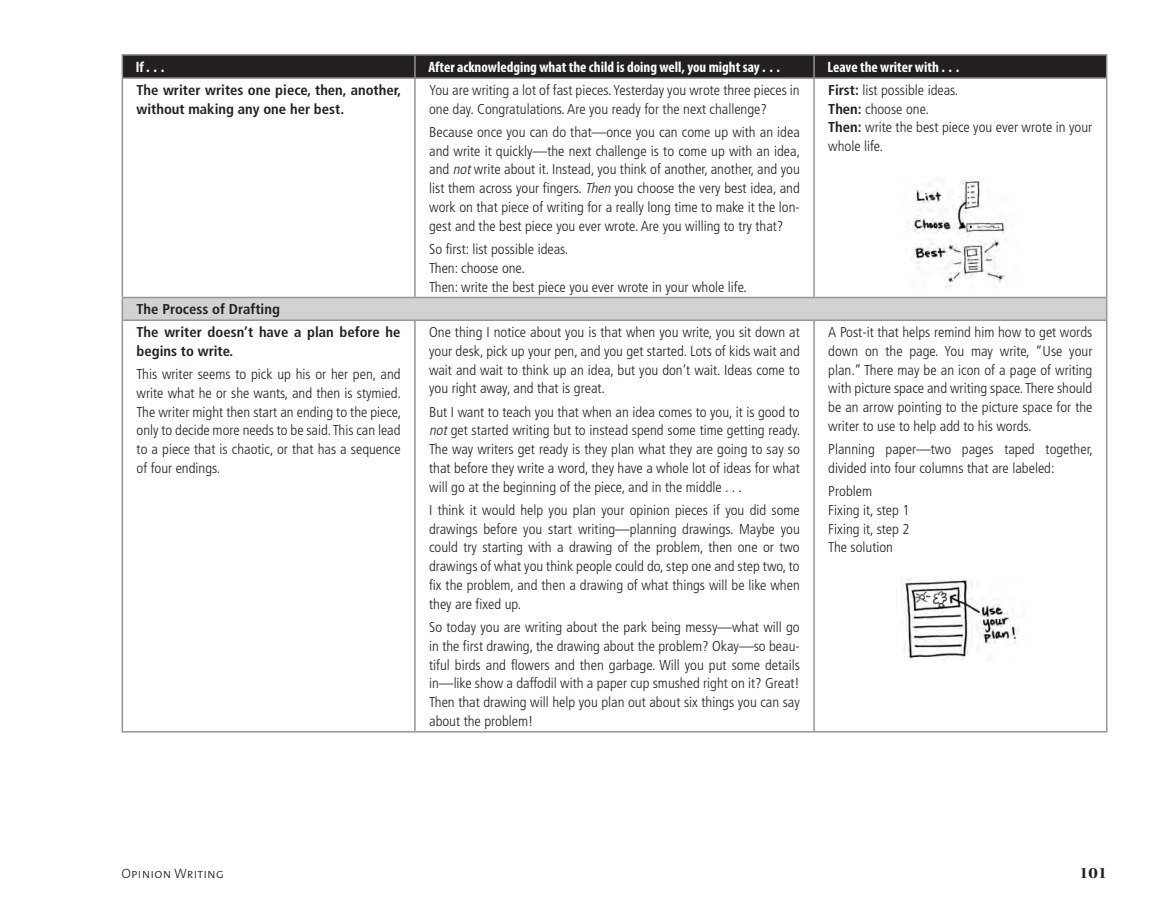
<style>
.page{position:relative;width:1175px;height:919px;background:#fff}
.page>*{position:absolute;margin:0;border:0;box-sizing:border-box;transform-origin:0 0}
.t1{font:700 condensed 15px "Myriad Pro";color:#fff}
.t2{font:800 15px "Fairfield LH";color:#231f20}
.t3{font:300 condensed 14.25px/18.8px "Frutiger";color:#231f20;text-align:justify}
.t4{font:700 condensed 14.25px/18.8px "Frutiger";color:#231f20}
.t5{font:13.5px "The Mix Light Caps";letter-spacing:.01em;color:#231f20}
.s1{font-style:italic}
.s2{font-weight:700}
</style>
<div class="page">
<div style="left:122px;top:297px;width:984px;height:23px;background:#d1d2d4"></div>
<hr style="left:414px;top:79px;width:2px;height:217px;background:#939598">
<hr style="left:813px;top:79px;width:2px;height:217px;background:#939598">
<hr style="left:414px;top:321px;width:2px;height:409px;background:#939598">
<hr style="left:813px;top:321px;width:2px;height:409px;background:#939598">
<hr style="left:122px;top:79px;width:1px;height:217px;background:#939598">
<hr style="left:1106px;top:79px;width:1px;height:217px;background:#939598">
<hr style="left:122px;top:321px;width:1px;height:409px;background:#939598">
<hr style="left:1106px;top:321px;width:1px;height:409px;background:#939598">
<hr style="left:122px;top:54px;width:293px;height:2px;background:#939598">
<hr style="left:415px;top:54px;width:399px;height:2px;background:#939598">
<hr style="left:814px;top:54px;width:293px;height:2px;background:#939598">
<div style="left:122px;top:55px;width:985px;height:22px;background:#231f20"></div>
<hr style="left:122px;top:77px;width:293px;height:2px;background:#939598">
<hr style="left:415px;top:77px;width:399px;height:2px;background:#939598">
<hr style="left:814px;top:77px;width:293px;height:2px;background:#939598">
<hr style="left:122px;top:296px;width:293px;height:2px;background:#939598">
<svg style="left:122px;top:298px;width:1px;height:21px"></svg>
<hr style="left:415px;top:296px;width:399px;height:2px;background:#939598">
<hr style="left:814px;top:296px;width:293px;height:2px;background:#939598">
<svg style="left:1106px;top:298px;width:1px;height:21px"></svg>
<hr style="left:122px;top:319px;width:293px;height:2px;background:#939598">
<hr style="left:415px;top:319px;width:399px;height:2px;background:#939598">
<hr style="left:814px;top:319px;width:293px;height:2px;background:#939598">
<hr style="left:122px;top:730px;width:293px;height:2px;background:#939598">
<hr style="left:415px;top:730px;width:399px;height:2px;background:#939598">
<hr style="left:814px;top:730px;width:293px;height:2px;background:#939598">
<img style="left:909px;top:176px;width:98px;height:112px">
<img style="left:901px;top:578px;width:118px;height:82px">
<p class="t1" style="left:136px;top:58px;width:30px">If ...</p>
<p class="t1" style="left:428px;top:58px;width:353px">After acknowledging what the child is doing well, you might say . . .</p>
<p class="t1" style="left:827px;top:58px;width:133px">Leave the writer with . . .</p>
<p class="t4" style="left:137px;top:80px;width:266px">The writer writes one piece, then, another, without making any one her best.</p>
<p class="t3" style="left:429px;top:81px;width:372px">You are writing a lot of fast pieces. Yesterday you wrote three pieces in one day. Congratulations. Are you ready for the next challenge?</p>
<p class="t3" style="left:429px;top:123px;width:372px">Because once you can do that—once you can come up with an idea and write it quickly—the next challenge is to come up with an idea, and <span class="s1">not</span>write about it. Instead, you think of another, another, and you list them across your fingers. <span class="s1">Then</span> you choose the very best idea, and work on that piece of writing for a really long time to make it the lon&shy;gest and the best piece you ever wrote. Are you willing to try that?</p>
<p class="t3" style="left:429px;top:240px;width:319px;text-align:left">So first: list possible ideas.<br>Then: choose one.<br>Then: write the best piece you ever wrote in your whole life.</p>
<p class="t3" style="left:828px;top:81px;width:265px;text-align:left"><span class="s2">First:</span> list possible ideas.<br><span class="s2">Then:</span> choose one.<br><span class="s2">Then:</span> write the best piece you ever wrote in your whole life.</p>
<p class="t4" style="left:137px;top:298px;width:265px;line-height:22.6px">The Process of Drafting<br>The writer doesn’t have a plan before he</p>
<p class="t3" style="left:137px;top:339px;width:265px;line-height:23.2px"><span class="s2">begins to write.<br></span>This writer seems to pick up his or her pen, and</p>
<p class="t3" style="left:137px;top:383px;width:266px">write what he or she wants, and then is stymied.<br>The writer might then start an ending to the piece, only to decide more needs to be said. This can lead to a piece that is chaotic, or that has a sequence of four endings.</p>
<p class="t3" style="left:429px;top:323px;width:372px">One thing I notice about you is that when you write, you sit down at your desk, pick up your pen, and you get started. Lots of kids wait and wait and wait to think up an idea, but you don’t wait. Ideas come to you right away, and that is great.</p>
<p class="t3" style="left:429px;top:402px;width:373px">But I want to teach you that when an idea comes to you, it is good to <span class="s1">not</span>get started writing but to instead spend some time getting ready.<br>The way writers get ready is they plan what they are going to say so that before they write a word, they have a whole lot of ideas for what will go at the beginning of the piece, and in the middle . . .</p>
<p class="t3" style="left:429px;top:500px;width:372px">I think it would help you plan your opinion pieces if you did some drawings before you start writing—planning drawings. Maybe you could try starting with a drawing of the problem, then one or two drawings of what you think people could do, step one and step two, to fix the problem, and then a drawing of what things will be like when they are fixed up.</p>
<p class="t3" style="left:429px;top:617px;width:372px">So today you are writing about the park being messy—what will go in the first drawing, the drawing about the problem? Okay—so beau&shy;tiful birds and flowers and then garbage. Will you put some details in—like show a daffodil with a paper cup smushed right on it? Great!<br>Then that drawing will help you plan out about six things you can say about the problem!</p>
<p class="t3" style="left:828px;top:323px;width:266px">A Post-it that helps remind him how to get words down on the page. You may write, “Use your plan.” There may be an icon of a page of writing with picture space and writing space. There should be an arrow pointing to the picture space for the writer to use to help add to his words.</p>
<p class="t3" style="left:828px;top:440px;width:266px">Planning paper—two pages taped together, divided into four columns that are labeled:</p>
<p class="t3" style="left:828px;top:482px;width:83px;text-align:left">Problem<br>Fixing it, step 1<br>Fixing it, step 2<br>The solution</p>
<p class="t5" style="left:122px;top:862px;width:104px">Opinion Writing</p>
<p class="t2" style="left:1079px;top:864px;width:30px">101</p>
</div>
